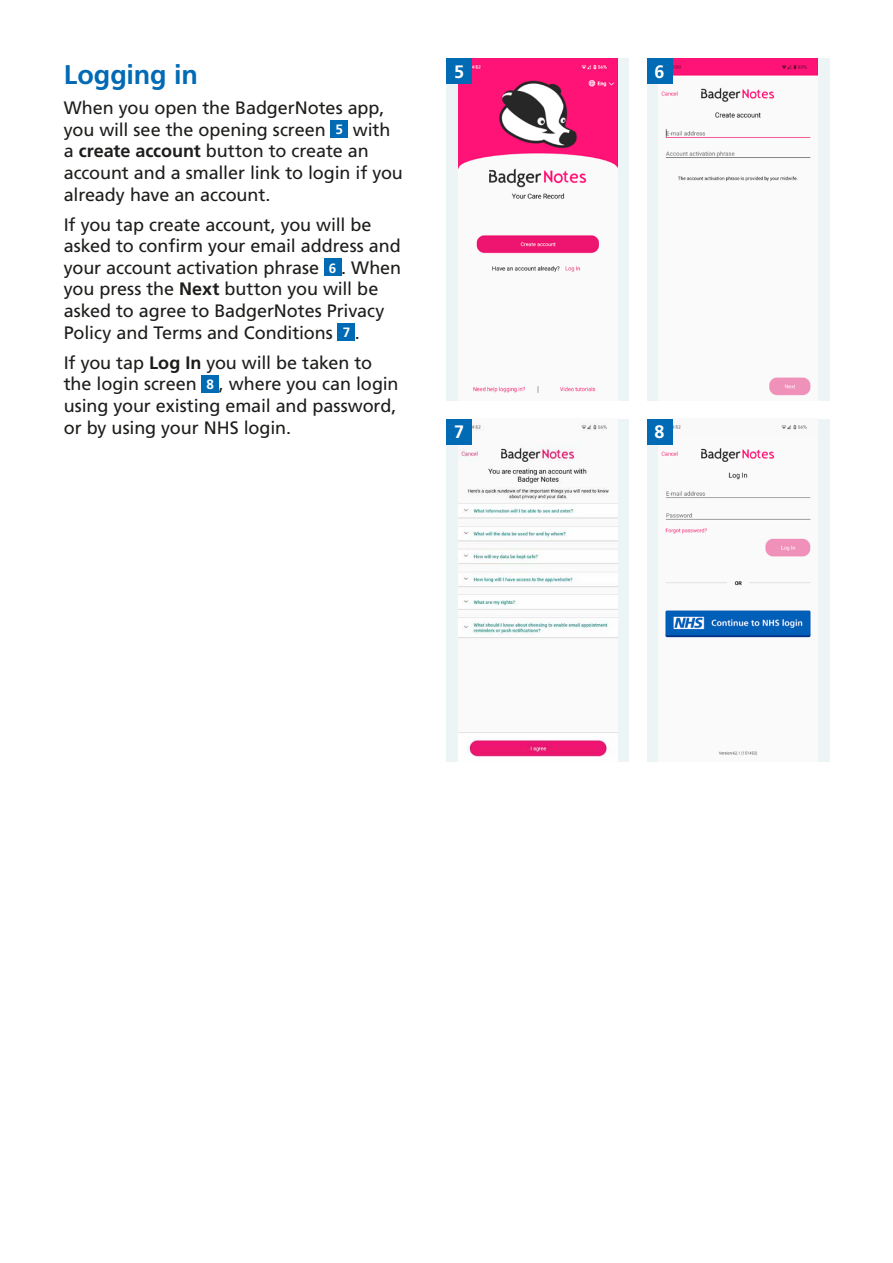
<style>
.page{position:relative;width:893px;height:1263px;background:#fff}
.page>*{position:absolute;margin:0;border:0;box-sizing:border-box;transform-origin:0 0}
.t1{font:700 27px "Frutiger LT Std";letter-spacing:-.005em;color:#006ab4}
.Body{font:18px/21.6px "Frutiger LT Std";letter-spacing:-.005em;color:#1d1d1b}
.t2{font:700 18px "Frutiger LT Std";color:#fff}
.t3{font:700 13.5px "Frutiger LT Std";color:#fff}
.s1{font-weight:700}
</style>
<div class="page">
<div style="left:331px;top:121px;width:17px;height:17px;background:#006ab4"></div>
<div style="left:324px;top:259px;width:17px;height:17px;background:#006ab4"></div>
<div style="left:338px;top:324px;width:17px;height:17px;background:#006ab4"></div>
<div style="left:202px;top:375px;width:17px;height:17px;background:#006ab4"></div>
<div style="left:647px;top:58px;width:182px;height:343px;background:#edf4f5"></div>
<img style="left:659px;top:58px;width:158px;height:343px">
<div style="left:446px;top:58px;width:183px;height:343px;background:#edf4f5"></div>
<img style="left:458px;top:58px;width:159px;height:343px">
<div style="left:446px;top:419px;width:183px;height:342px;background:#edf4f5"></div>
<img style="left:458px;top:419px;width:159px;height:342px">
<div style="left:647px;top:419px;width:182px;height:342px;background:#edf4f5"></div>
<img style="left:659px;top:419px;width:158px;height:342px">
<div style="left:446px;top:58px;width:26px;height:26px;background:#006ab4"></div>
<div style="left:647px;top:58px;width:25px;height:26px;background:#006ab4"></div>
<div style="left:446px;top:419px;width:26px;height:25px;background:#006ab4"></div>
<div style="left:647px;top:419px;width:25px;height:25px;background:#006ab4"></div>
<h2 class="t1" style="left:64px;top:59px;width:136px">Logging in</h2>
<p class="Body" style="left:64px;top:97px;width:322px">When you open the BadgerNotes app, you will see the opening screen</p>
<p class="Body" style="left:64px;top:119px;width:341px;text-indent:289px">with a <span class="s1">create account</span> button to create an account and a smaller link to login if you already have an account.</p>
<p class="Body" style="left:64px;top:214px;width:338px">If you tap create account, you will be asked to confirm your email address and your account activation phrase</p>
<p class="t3" style="left:335px;top:122px;width:9px">5</p>
<p class="Body" style="left:64px;top:257px;width:339px;text-indent:277px">. When you press the <span class="s1">Next</span> button you will be asked to agree to BadgerNotes Privacy<br>Policy and Terms and Conditions</p>
<p class="t3" style="left:329px;top:260px;width:9px">6</p>
<p class="t3" style="left:343px;top:325px;width:9px">7</p>
<p class="Body" style="left:355px;top:322px;width:7px">.</p>
<p class="Body" style="left:64px;top:352px;width:310px">If you tap <span class="s1">Log In</span> you will be taken to the login screen</p>
<p class="Body" style="left:64px;top:373px;width:336px;text-align:justify;text-indent:155px">, where you can login using your existing email and password, or by using your NHS login.</p>
<p class="t3" style="left:207px;top:376px;width:9px">8</p>
<p class="t2" style="left:454px;top:61px;width:12px">5</p>
<p class="t2" style="left:655px;top:61px;width:12px">6</p>
<p class="t2" style="left:454px;top:421px;width:12px">7</p>
<p class="t2" style="left:655px;top:421px;width:12px">8</p>
</div>
